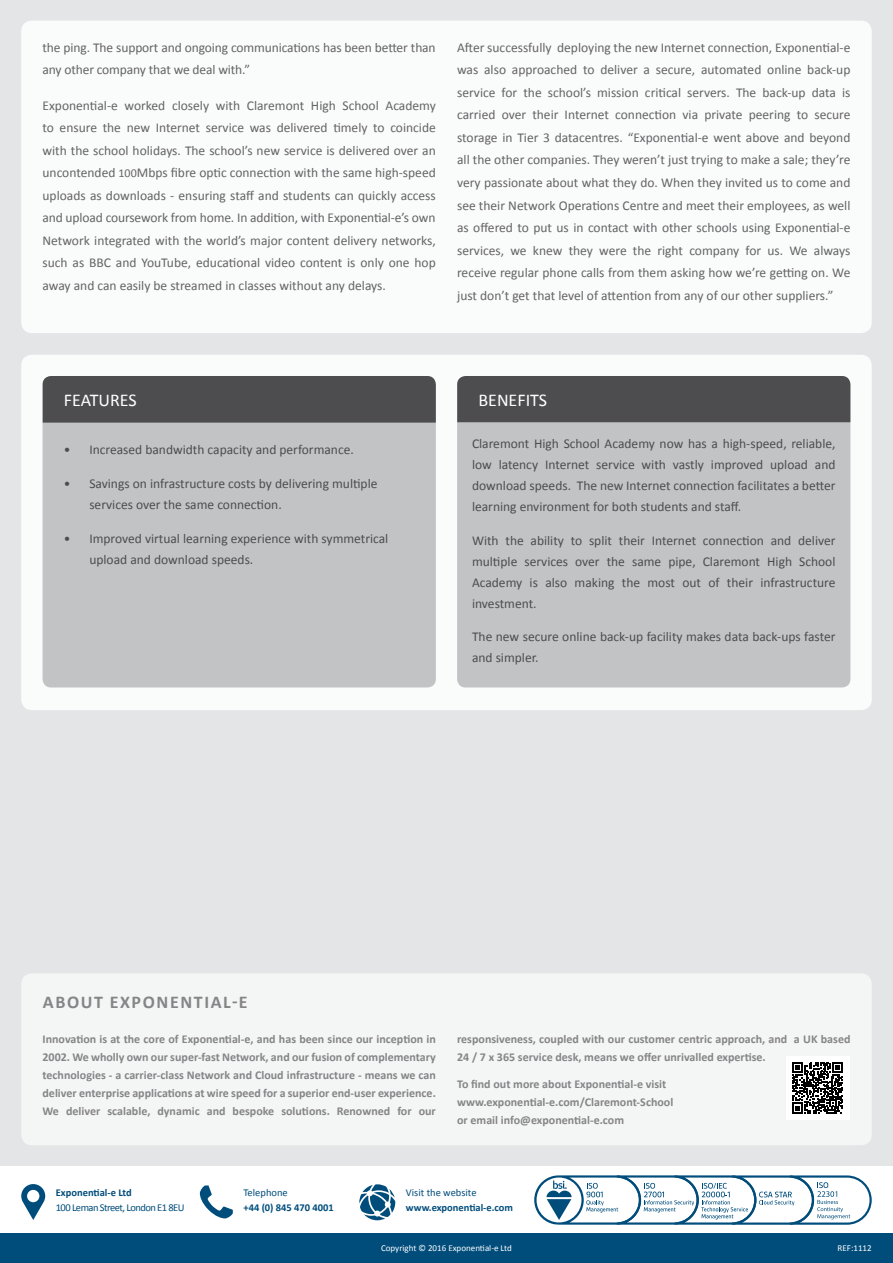
<style>
.page{position:relative;width:893px;height:1263px;background:#fff}
.page>*{position:absolute;margin:0;border:0;box-sizing:border-box;transform-origin:0 0}
.t1{font:700 18px "Calibri";letter-spacing:.09em;color:#4d4d4f}
.t2{font:18px "Calibri";color:#fff}
.t3{font:13.5px/22.5px "Calibri";color:#4d4d4f}
.t4{font:700 12px/18px "Calibri";color:#4d4d4f}
.t5{font:700 10.5px "Calibri";color:#004d7c}
.t6{font:10.5px "Calibri";letter-spacing:-.05em;color:#004d7c}
.t7{font:10.5px "Calibri";color:#004d7c}
.t8{font:9px "Calibri";color:#fff}
.s1{font-size:12px}
</style>
<div class="page">
<div style="left:0;top:0;width:893px;height:1180px;background:#e4e5e6"></div>
<div style="left:0;top:1166px;width:893px;height:97px;background:#fff"></div>
<svg style="left:21px;top:1184px;width:24px;height:36px"></svg>
<svg style="left:200px;top:1185px;width:33px;height:33px"></svg>
<svg style="left:359px;top:1184px;width:36px;height:36px"></svg>
<div style="left:0;top:1233px;width:893px;height:30px;background:#004d7c"></div>
<svg style="left:534px;top:1175px;width:338px;height:50px"></svg>
<div style="left:21px;top:973px;width:851px;height:172px;background:#f4f5f5;border-radius:11px"></div>
<div style="left:21px;top:355px;width:851px;height:355px;background:#fff;border-radius:11px"></div>
<div style="left:786px;top:1056px;width:63px;height:64px;background:#fff"></div>
<svg style="left:792px;top:1062px;width:51px;height:51px"></svg>
<div style="left:43px;top:423px;width:393px;height:264px;background:#c1c3c5"></div>
<div style="left:457px;top:422px;width:393px;height:265px;background:#c1c3c5"></div>
<div style="left:43px;top:376px;width:393px;height:47px;background:#4d4d4f"></div>
<div style="left:457px;top:376px;width:393px;height:46px;background:#4d4d4f"></div>
<div style="left:21px;top:21px;width:851px;height:312px;background:#fff;border-radius:11px"></div>
<p class="t3" style="left:43px;top:36px;width:395px">the ping. The support and ongoing communications has been better than any other company that we deal with.”</p>
<p class="t3" style="left:43px;top:94px;width:395px;text-align:justify">Exponential-e worked closely with Claremont High School Academy to ensure the new Internet service was delivered timely to coincide with the school holidays. The school’s new service is delivered over an uncontended <span class="s1">100</span>Mbps fibre optic connection with the same high-speed uploads as downloads - ensuring staff and students can quickly access and upload coursework from home. In addition, with Exponential-e’s own Network integrated with the world’s major content delivery networks, such as BBC and YouTube, educational video content is only one hop away and can easily be streamed in classes without any delays.</p>
<p class="t3" style="left:457px;top:36px;width:395px;text-align:justify">After successfully deploying the new Internet connection, Exponential-e was also approached to deliver a secure, automated online back-up service for the school’s mission critical servers. The back-up data is carried over their Internet connection via private peering to secure storage in Tier 3 datacentres. “Exponential-e went above and beyond all the other companies. They weren’t just trying to make a sale; they’re very passionate about what they do. When they invited us to come and see their Network Operations Centre and meet their employees, as well as offered to put us in contact with other schools using Exponential-e services, we knew they were the right company for us. We always receive regular phone calls from them asking how we’re getting on. We just don’t get that level of attention from any of our other suppliers.”</p>
<h1 class="t2" style="left:64px;top:389px;width:74px">FEATURES</h1>
<h1 class="t2" style="left:478px;top:389px;width:70px">BENEFITS</h1>
<p class="t3" style="left:64px;top:438px;width:291px">• Increased bandwidth capacity and performance.</p>
<p class="t3" style="left:89px;top:473px;width:290px;line-height:21px;text-indent:-26px">• Savings on infrastructure costs by delivering multiple services over the same connection.</p>
<p class="t3" style="left:89px;top:528px;width:300px;line-height:21px;text-indent:-26px">• Improved virtual learning experience with symmetrical upload and download speeds.</p>
<p class="t3" style="left:472px;top:433px;width:365px;line-height:21px;text-align:justify">Claremont High School Academy now has a high-speed, reliable, low latency Internet service with vastly improved upload and download speeds. The new Internet connection facilitates a better learning environment for both students and staff.</p>
<p class="t3" style="left:472px;top:530px;width:365px;line-height:21px;text-align:justify">With the ability to split their Internet connection and deliver multiple services over the same pipe, Claremont High School Academy is also making the most out of their infrastructure investment.</p>
<p class="t3" style="left:472px;top:626px;width:365px;line-height:21px">The new secure online back-up facility makes data back-ups faster and simpler.</p>
<h1 class="t1" style="left:43px;top:991px;width:206px">ABOUT EXPONENTIAL-E</h1>
<p class="t4" style="left:43px;top:1030px;width:395px;text-align:justify">Innovation is at the core of Exponential-e, and has been since our inception in 2002. We wholly own our super-fast Network, and our fusion of complementary technologies - a carrier-class Network and Cloud infrastructure - means we can deliver enterprise applications at wire speed for a superior end-user experience.<br>We deliver scalable, dynamic and bespoke solutions. Renowned for our</p>
<p class="t4" style="left:457px;top:1030px;width:395px">responsiveness, coupled with our customer centric approach, and a UK based<br>24 / 7 x 365 service desk, means we offer unrivalled expertise.</p>
<p class="t4" style="left:457px;top:1075px;width:218px">To find out more about Exponential-e visit www.exponential-e.com/Claremont-School or email info@exponential-e.com</p>
<p class="t5" style="left:56px;top:1186px;width:77px">Exponential-e Ltd</p>
<p class="t6" style="left:56px;top:1201px;width:130px">100 Leman Street, London E1 8EU</p>
<p class="t7" style="left:243px;top:1186px;width:46px">Telephone</p>
<p class="t5" style="left:243px;top:1201px;width:92px">+44 (0) 845 470 4001</p>
<p class="t7" style="left:406px;top:1186px;width:72px">Visit the website</p>
<p class="t5" style="left:406px;top:1201px;width:109px">www.exponential-e.com</p>
<p class="t8" style="left:381px;top:1242px;width:132px">Copyright © 2016 Exponential-e Ltd</p>
<p class="t8" style="left:838px;top:1242px;width:36px">REF:1112</p>
</div>
